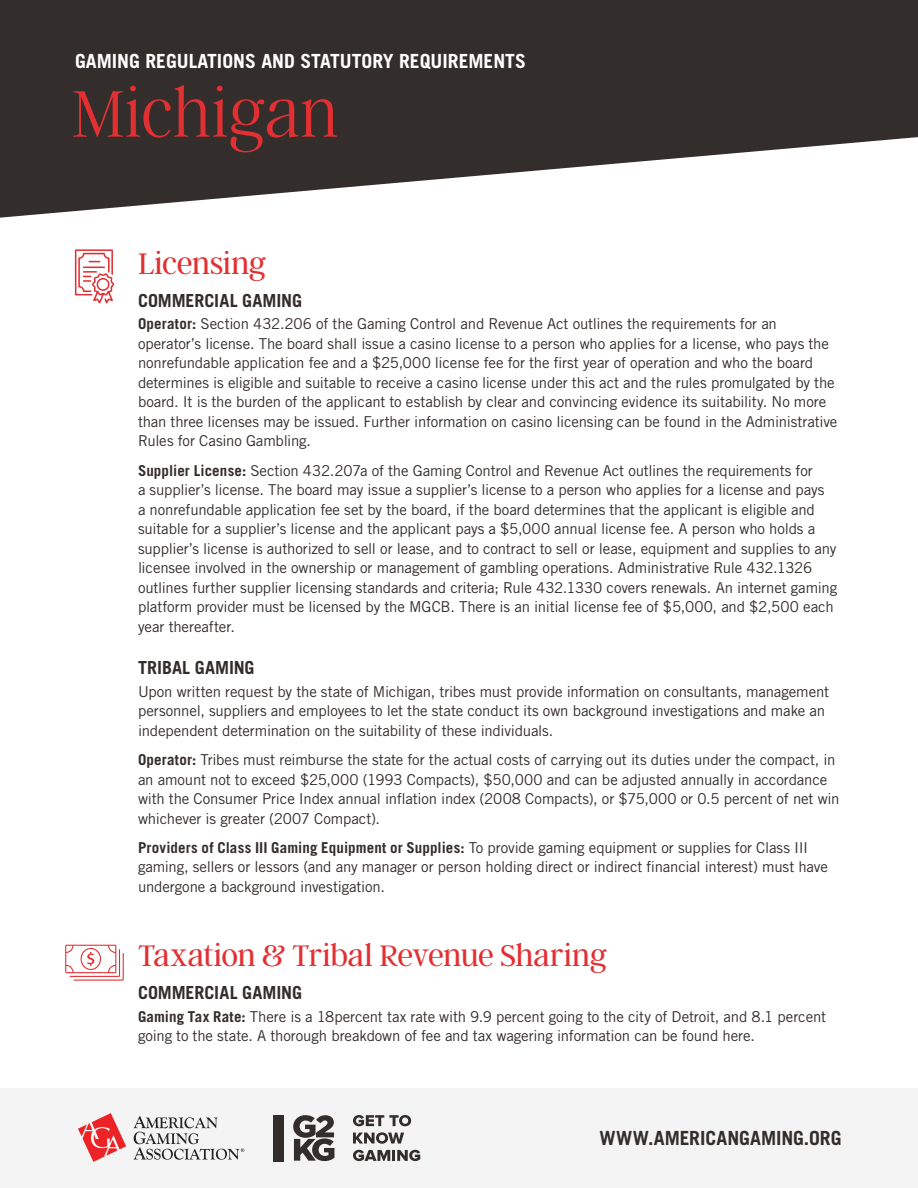
<style>
.page{position:relative;width:918px;height:1188px;background:#fff}
.page>*{position:absolute;margin:0;border:0;box-sizing:border-box;transform-origin:0 0}
.t1{font:100 73.5px "Argent CF";letter-spacing:.01em;color:#e22f32}
.t2{font:300 33px "Argent CF";letter-spacing:-.01em;color:#e22f32}
.t3{font:700 19.5px "Trade Gothic LT Std";color:#fff}
.t4{font:700 19.5px "Trade Gothic LT Std";color:#332d2b}
.t5{font:700 18px "Trade Gothic LT Std";letter-spacing:-.005em;color:#332d2b}
.t6{font:15px/19.5px "Trade Gothic LT Std";letter-spacing:-.01em;color:#332d2b}
.s1{font-weight:700}
</style>
<div class="page">
<svg style="left:0;top:0;width:918px;height:218px;fill:#332d2b"></svg>
<div style="left:0;top:1088px;width:918px;height:100px;background:#f4f4f4"></div>
<svg style="left:78px;top:1113px;width:48px;height:49px"></svg>
<svg style="left:134px;top:1116px;width:110px;height:44px"></svg>
<svg style="left:293px;top:1115px;width:41px;height:46px"></svg>
<div style="left:273px;top:1115px;width:10px;height:46px;background:#332d2b"></div>
<svg style="left:353px;top:1132px;width:51px;height:12px"></svg>
<svg style="left:353px;top:1150px;width:67px;height:11px"></svg>
<svg style="left:353px;top:1115px;width:58px;height:11px"></svg>
<svg style="left:75px;top:249px;width:39px;height:54px"></svg>
<svg style="left:65px;top:945px;width:59px;height:36px"></svg>
<h3 class="t3" style="left:75px;top:50px;width:452px">GAMING REGULATIONS AND STATUTORY REQUIREMENTS</h3>
<h1 class="t1" style="left:72px;top:76px;width:268px">Michigan</h1>
<h2 class="t2" style="left:138px;top:246px;width:130px">Licensing</h2>
<p class="t5" style="left:138px;top:289px;width:166px">COMMERCIAL GAMING</p>
<p class="t6" style="left:138px;top:314px;width:701px"><span class="s1">Operator:</span> Section 432.206 of the Gaming Control and Revenue Act outlines the requirements for an operator’s license. The board shall issue a casino license to a person who applies for a license, who pays the nonrefundable application fee and a $25,000 license fee for the first year of operation and who the board determines is eligible and suitable to receive a casino license under this act and the rules promulgated by the board. It is the burden of the applicant to establish by clear and convincing evidence its suitability. No more than three licenses may be issued. Further information on casino licensing can be found in the Administrative Rules for Casino Gambling.</p>
<p class="t6" style="left:138px;top:460px;width:701px"><span class="s1">Supplier License:</span> Section 432.207a of the Gaming Control and Revenue Act outlines the requirements for<br>a supplier’s license. The board may issue a supplier’s license to a person who applies for a license and pays<br>a nonrefundable application fee set by the board, if the board determines that the applicant is eligible and suitable for a supplier’s license and the applicant pays a $5,000 annual license fee. A person who holds a supplier’s license is authorized to sell or lease, and to contract to sell or lease, equipment and supplies to any licensee involved in the ownership or management of gambling operations. Administrative Rule 432.1326 outlines further supplier licensing standards and criteria; Rule 432.1330 covers renewals. An internet gaming platform provider must be licensed by the MGCB. There is an initial license fee of $5,000, and $2,500 each year thereafter.</p>
<p class="t5" style="left:138px;top:657px;width:118px">TRIBAL GAMING</p>
<p class="t6" style="left:138px;top:682px;width:693px">Upon written request by the state of Michigan, tribes must provide information on consultants, management personnel, suppliers and employees to let the state conduct its own background investigations and make an independent determination on the suitability of these individuals.</p>
<p class="t6" style="left:138px;top:750px;width:703px"><span class="s1">Operator:</span> Tribes must reimburse the state for the actual costs of carrying out its duties under the compact, in an amount not to exceed $25,000 (1993 Compacts), $50,000 and can be adjusted annually in accordance with the Consumer Price Index annual inflation index (2008 Compacts), or $75,000 or 0.5 percent of net win whichever is greater (2007 Compact).</p>
<p class="t6" style="left:138px;top:838px;width:691px"><span class="s1">Providers of Class III Gaming Equipment or Supplies:</span> To provide gaming equipment or supplies for Class III gaming, sellers or lessors (and any manager or person holding direct or indirect financial interest) must have undergone a background investigation.</p>
<h2 class="t2" style="left:138px;top:938px;width:471px">Taxation &amp; Tribal Revenue Sharing</h2>
<p class="t5" style="left:138px;top:982px;width:166px">COMMERCIAL GAMING</p>
<p class="t6" style="left:138px;top:1006px;width:690px"><span class="s1">Gaming Tax Rate:</span> There is a 18percent tax rate with 9.9 percent going to the city of Detroit, and 8.1 percent going to the state. A thorough breakdown of fee and tax wagering information can be found here.</p>
<h3 class="t4" style="left:599px;top:1126px;width:244px">WWW.AMERICANGAMING.ORG</h3>
</div>
